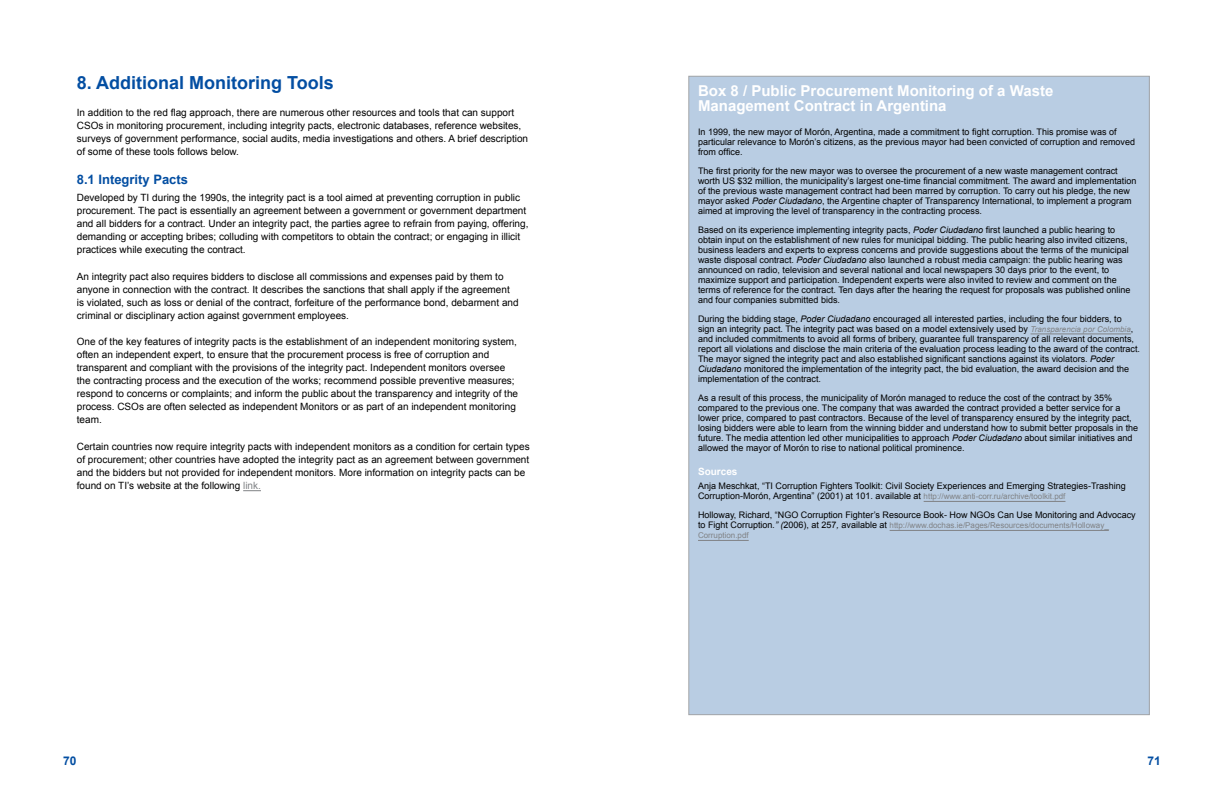
<style>
.page{position:relative;width:1224px;height:792px;background:#fff}
.page>*{position:absolute;margin:0;border:0;box-sizing:border-box;transform-origin:0 0}
.t1{font:700 18px "Arial";color:#034ea2}
.t2{font:700 15px/15px "Arial";color:#fff}
.t3{font:700 13px "Arial";color:#034ea2}
.t4{font:700 12px "Arial";color:#034ea2}
.t5{font:10px/13px "Arial";color:#000}
.t6{font:700 10px "Arial";color:#fff}
.t7{font:9px/10px "Arial";color:#000}
.t8{font:8px/10px "Arial";color:#808285}
.s1{color:#808285}
.s2{font-style:italic}
.s3{font-style:italic;font-size:8px;color:#808285}
.s4{font-size:8px;color:#808285}
.s5{font-size:9px;color:#000}
.s6{font-style:italic;font-size:9px;color:#000}
</style>
<div class="page">
<svg style="left:243px;top:490px;width:18px;height:1px"></svg>
<div style="left:689px;top:76px;width:460px;height:639px;background:#b9cde3"></div>
<hr style="left:1031px;top:334px;width:100px;height:1px;background:#808285">
<hr style="left:924px;top:501px;width:141px;height:1px;background:#808285">
<hr style="left:890px;top:530px;width:219px;height:1px;background:#808285">
<hr style="left:698px;top:540px;width:51px;height:1px;background:#808285">
<h1 class="t1" style="left:77px;top:71px;width:258px">8. Additional Monitoring Tools</h1>
<p class="t5" style="left:77px;top:106px;width:453px">In addition to the red flag approach, there are numerous other resources and tools that can support CSOs in monitoring procurement, including integrity pacts, electronic databases, reference websites, surveys of government performance, social audits, media investigations and others. A brief description of some of these tools follows below.</p>
<h3 class="t3" style="left:77px;top:171px;width:113px">8.1 Integrity Pacts</h3>
<p class="t5" style="left:77px;top:191px;width:453px">Developed by TI during the 1990s, the integrity pact is a tool aimed at preventing corruption in public procurement. The pact is essentially an agreement between a government or government department and all bidders for a contract. Under an integrity pact, the parties agree to refrain from paying, offering, demanding or accepting bribes; colluding with competitors to obtain the contract; or engaging in illicit practices while executing the contract.</p>
<p class="t5" style="left:77px;top:270px;width:443px">An integrity pact also requires bidders to disclose all commissions and expenses paid by them to anyone in connection with the contract. It describes the sanctions that shall apply if the agreement is violated, such as loss or denial of the contract, forfeiture of the performance bond, debarment and criminal or disciplinary action against government employees.</p>
<p class="t5" style="left:77px;top:335px;width:443px">One of the key features of integrity pacts is the establishment of an independent monitoring system, often an independent expert, to ensure that the procurement process is free of corruption and transparent and compliant with the provisions of the integrity pact. Independent monitors oversee the contracting process and the execution of the works; recommend possible preventive measures; respond to concerns or complaints; and inform the public about the transparency and integrity of the process. CSOs are often selected as independent Monitors or as part of an independent monitoring team.</p>
<p class="t5" style="left:77px;top:440px;width:454px">Certain countries now require integrity pacts with independent monitors as a condition for certain types of procurement; other countries have adopted the integrity pact as an agreement between government and the bidders but not provided for independent monitors. More information on integrity pacts can be found on TI ’s website at the following <span class="s1">link.</span></p>
<h2 class="t2" style="left:698px;top:84px;width:357px">Box 8 / Public Procurement Monitoring of a Waste<br>Management Contract in Argentina</h2>
<p class="t7" style="left:698px;top:127px;width:439px">In 1999, the new mayor of Morón, Argentina, made a commitment to fight corruption. This promise was of particular relevance to Morón’s citizens, as the previous mayor had been convicted of corruption and removed from office.</p>
<p class="t7" style="left:698px;top:166px;width:440px">The first priority for the new mayor was to oversee the procurement of a new waste management contract worth US $32 million, the municipality’s largest one-time financial commitment. The award and implementation of the previous waste management contract had been marred by corruption. To carry out his pledge, the new mayor asked <span class="s2">Poder Ciudadano</span>, the Argentine chapter of Transparency I nternational, to implement a program aimed at improving the level of transparency in the contracting process.</p>
<p class="t7" style="left:698px;top:225px;width:434px">Based on its experience implementing integrity pacts, <span class="s2">Poder Ciudadano</span> first launched a public hearing to obtain input on the establishment of new rules for municipal bidding. The public hearing also invited citizens, business leaders and experts to express concerns and provide suggestions about the terms of the municipal waste disposal contract. <span class="s2">Poder Ciudadano</span> also launched a robust media campaign: the public hearing was announced on radio, television and several national and local newspapers 30 days prior to the event, to maximize support and participation. Independent experts were also invited to review and comment on the terms of reference for the contract. Ten days after the hearing the request for proposals was published online and four companies submitted bids.</p>
<p class="t7" style="left:698px;top:314px;width:444px">During the bidding stage, <span class="s2">Poder Ciudadano</span> encouraged all interested parties, including the four bidders, to sign an integrity pact. The integrity pact was based on a model extensively used by <span class="s3">Transparencia por Colombia</span>, and included commitments to avoid all forms of bribery, guarantee full transparency of all relevant documents, report all violations and disclose the main criteria of the evaluation process leading to the award of the contract.<br>The mayor signed the integrity pact and also established significant sanctions against its violators. <span class="s2">Poder Ciudadano</span> monitored the implementation of the integrity pact, the bid evaluation, the award decision and the implementation of the contract.</p>
<p class="t7" style="left:698px;top:393px;width:442px">As a result of this process, the municipality of Morón managed to reduce the cost of the contract by 35% compared to the previous one. The company that was awarded the contract provided a better service for a lower price, compared to past contractors. Because of the level of transparency ensured by the integrity pact, losing bidders were able to learn from the winning bidder and understand how to submit better proposals in the future. The media attention led other municipalities to approach <span class="s2">Poder Ciudadano</span> about similar initiatives and allowed the mayor of Morón to rise to national political prominence.</p>
<p class="t6" style="left:698px;top:465px;width:41px">Sources</p>
<p class="t7" style="left:698px;top:481px;width:429px">Anja Meschkat, “TI Corruption Fighters Toolkit: Civil Society Experiences and Emerging Strategies-Trashing<br>Corruption-Morón, Argentina” (2001) at 101. available at <span class="s4">http://www.anti-corr.ru/archive/toolkit.pdf</span></p>
<p class="t7" style="left:698px;top:510px;width:88px">Holloway, Richard, “NGO</p>
<p class="t7" style="left:801px;top:510px;width:177px">Corruption Fighter’s Resource Book- How NGO</p>
<p class="t7" style="left:991px;top:510px;width:147px">s Can Use Monitoring and Advocacy</p>
<p class="t8" style="left:698px;top:521px;width:412px"><span class="s5">to Fight Corruption</span><span class="s6">.” (</span><span class="s5">2006), at 257</span><span class="s6">,</span> <span class="s5">available at</span> http://www.dochas.ie/Pages/Resources/documents/Holloway_<br>Corruption.pdf</p>
<h3 class="t4" style="left:63px;top:753px;width:15px">70</h3>
<h3 class="t4" style="left:1147px;top:753px;width:15px">71</h3>
</div>
